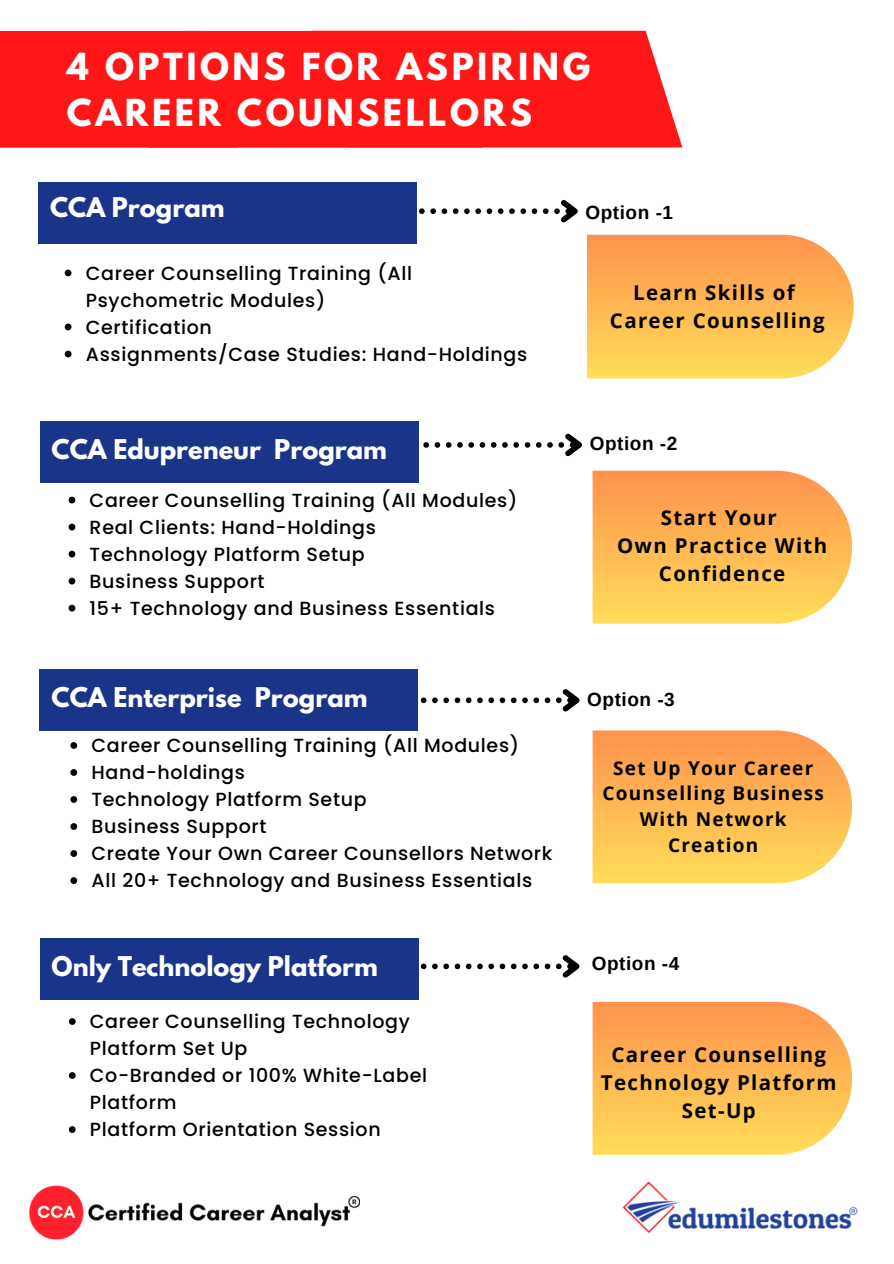
<style>
.page{position:relative;width:894px;height:1264px;background:#fff}
.page>*{position:absolute;margin:0;border:0;box-sizing:border-box;transform-origin:0 0}
.t1{font:700 33px/46.2px "League Spartan";letter-spacing:.11em;color:#fff}
.t2{font:700 24.15px "League Spartan";color:#fff}
.t3{font:700 20.4px/28.2px "Open Sans";letter-spacing:.065em;color:#000;text-align:center}
.t4{font:500 19.05px/27px "Poppins";letter-spacing:.035em;color:#000}
.t5{font:700 19.05px/25.8px "Open Sans";letter-spacing:.065em;color:#000;text-align:center}
.t6{font:700 19.05px "Arimo";letter-spacing:.03em;color:#000}
</style>
<div class="page">
<div style="left:0;top:31px;width:682px;height:117px;background:#ff1616"></div>
<img style="left:622px;top:1181px;width:236px;height:53px">
<svg style="left:416px;top:195px;width:162px;height:32px"></svg>
<svg style="left:587px;top:235px;width:266px;height:143px;background:#ffbb5c"></svg>
<div style="left:38px;top:182px;width:378px;height:62px;background:#193589"></div>
<svg style="left:65px;top:269px;width:6px;height:7px"></svg>
<svg style="left:65px;top:323px;width:6px;height:7px"></svg>
<svg style="left:65px;top:350px;width:6px;height:7px"></svg>
<svg style="left:420px;top:689px;width:160px;height:23px"></svg>
<svg style="left:592px;top:730px;width:259px;height:153px;background:#ffbc5d"></svg>
<svg style="left:592px;top:1001px;width:259px;height:153px;background:#ffbc5e"></svg>
<div style="left:40px;top:669px;width:378px;height:62px;background:#193589"></div>
<svg style="left:70px;top:742px;width:7px;height:6px"></svg>
<svg style="left:70px;top:769px;width:7px;height:6px"></svg>
<svg style="left:70px;top:796px;width:7px;height:6px"></svg>
<svg style="left:70px;top:823px;width:7px;height:6px"></svg>
<svg style="left:70px;top:850px;width:7px;height:6px"></svg>
<svg style="left:70px;top:877px;width:7px;height:6px"></svg>
<svg style="left:418px;top:950px;width:162px;height:32px"></svg>
<div style="left:40px;top:938px;width:378px;height:61px;background:#193589"></div>
<svg style="left:69px;top:1018px;width:7px;height:6px"></svg>
<svg style="left:69px;top:1072px;width:7px;height:6px"></svg>
<svg style="left:69px;top:1126px;width:7px;height:6px"></svg>
<svg style="left:418px;top:428px;width:164px;height:33px"></svg>
<svg style="left:592px;top:470px;width:259px;height:153px;background:#ffbc5e"></svg>
<div style="left:40px;top:421px;width:378px;height:62px;background:#193589"></div>
<svg style="left:69px;top:496px;width:6px;height:7px"></svg>
<svg style="left:69px;top:523px;width:6px;height:7px"></svg>
<svg style="left:69px;top:550px;width:6px;height:7px"></svg>
<svg style="left:69px;top:577px;width:6px;height:7px"></svg>
<svg style="left:69px;top:604px;width:6px;height:7px"></svg>
<img style="left:29px;top:1185px;width:331px;height:55px">
<p class="t1" style="left:67px;top:48px;width:524px">4 OPTIONS FOR ASPIRING<br>CAREER COUNSELLORS</p>
<h1 class="t2" style="left:50px;top:195px;width:176px">CCA Program</h1>
<h2 class="t4" style="left:86px;top:259px;width:328px">Career Counselling Training (All<br>Psychometric Modules)</h2>
<p class="t4" style="left:86px;top:313px;width:128px">Certification</p>
<p class="t4" style="left:86px;top:340px;width:443px">Assignments/Case Studies: Hand-Holdings</p>
<p class="t2" style="left:52px;top:437px;width:337px">CCA Edupreneur Program</p>
<h3 class="t4" style="left:90px;top:486px;width:429px">Career Counselling Training (All Modules)</h3>
<h3 class="t4" style="left:90px;top:513px;width:288px">Real Clients: Hand-Holdings</h3>
<h2 class="t4" style="left:90px;top:540px;width:276px">Technology Platform Setup</h2>
<p class="t4" style="left:90px;top:567px;width:176px">Business Support</p>
<p class="t4" style="left:90px;top:594px;width:407px">15+ Technology and Business Essentials</p>
<h3 class="t2" style="left:52px;top:685px;width:317px">CCA Enterprise Program</h3>
<h2 class="t4" style="left:91px;top:732px;width:429px">Career Counselling Training (All Modules)</h2>
<p class="t4" style="left:91px;top:759px;width:155px">Hand-holdings</p>
<p class="t4" style="left:91px;top:786px;width:276px">Technology Platform Setup</p>
<p class="t4" style="left:91px;top:813px;width:176px">Business Support</p>
<p class="t4" style="left:91px;top:840px;width:462px">Create Your Own Career Counsellors Network</p>
<p class="t4" style="left:91px;top:867px;width:442px">All 20+ Technology and Business Essentials</p>
<h3 class="t2" style="left:52px;top:954px;width:327px">Only Technology Platform</h3>
<h2 class="t4" style="left:90px;top:1008px;width:321px">Career Counselling Technology<br>Platform Set Up</h2>
<p class="t4" style="left:90px;top:1062px;width:338px">Co-Branded or 100% White-Label<br>Platform</p>
<p class="t4" style="left:90px;top:1116px;width:292px">Platform Orientation Session</p>
<p class="t6" style="left:585px;top:201px;width:89px">Option -1</p>
<p class="t3" style="left:609px;top:278px;width:216px">Learn Skills of<br>Career Counselling</p>
<p class="t6" style="left:589px;top:433px;width:89px">Option -2</p>
<p class="t3" style="left:617px;top:502px;width:212px">Start Your<br>Own Practice With<br>Confidence</p>
<h3 class="t6" style="left:587px;top:688px;width:89px">Option -3</h3>
<h3 class="t5" style="left:602px;top:754px;width:223px">Set Up Your Career<br>Counselling Business<br>With Network<br>Creation</h3>
<p class="t6" style="left:591px;top:953px;width:89px">Option -4</p>
<p class="t3" style="left:600px;top:1039px;width:237px">Career Counselling<br>Technology Platform<br>Set-Up</p>
</div>
